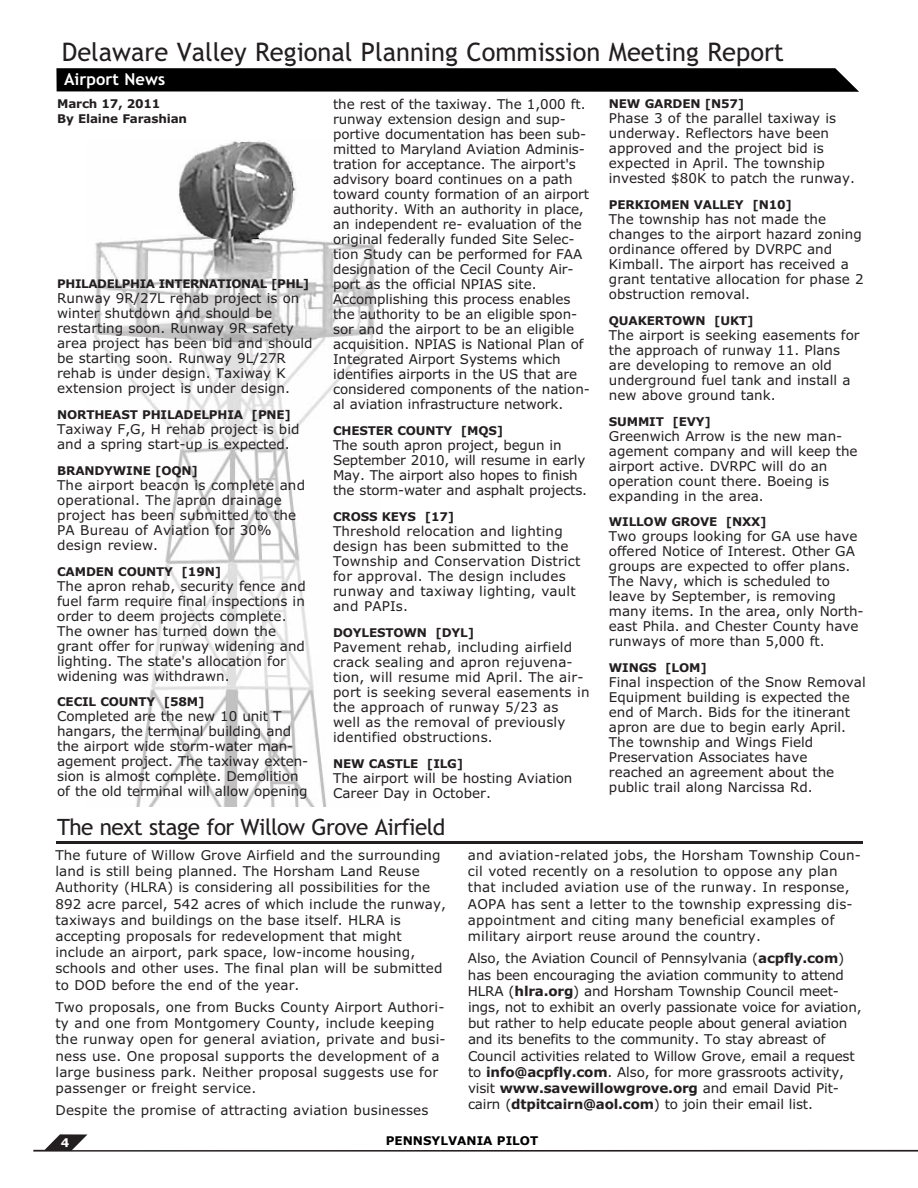
<style>
.page{position:relative;width:918px;height:1188px;background:#fff}
.page>*{position:absolute;margin:0;border:0;box-sizing:border-box;transform-origin:0 0}
.t1{font:25.5px "Trebuchet MS";color:#231f20}
.t2{font:22.5px "Trebuchet MS";letter-spacing:-.025em;color:#231f20}
.t3{font:700 16.5px "Trebuchet MS";color:#fff}
.t4{font:13.5px/15px "Verdana";color:#231f20}
.t5{font:700 12px/15px "Verdana";letter-spacing:-.015em;color:#231f20}
.t6{font:700 12px "Verdana";color:#000}
.t7{font:700 12px "Verdana";color:#fff}
.t8{font:700 11.85px "Verdana";letter-spacing:-.03em;color:#231f20}
.s1{font-size:12px}
.s2{font-weight:700}
</style>
<div class="page">
<svg style="left:33px;top:1134px;width:885px;height:18px"></svg>
<img style="left:94px;top:140px;width:281px;height:666px">
<hr style="left:56px;top:841px;width:807px;height:3px;background:#231f20">
<svg style="left:56px;top:68px;width:803px;height:24px;background:#0a0a0a"></svg>
<h1 class="t1" style="left:62px;top:37px;width:724px">Delaware Valley Regional Planning Commission Meeting Report</h1>
<p class="t3" style="left:64px;top:70px;width:102px">Airport News</p>
<p class="t5" style="left:57px;top:97px;width:131px">March 17, 2011<br>By Elaine Farashian</p>
<p class="t8" style="left:57px;top:277px;width:254px">PHILADELPHIA INTERNATIONAL <span class="s1">[PHL]</span></p>
<p class="t4" style="left:57px;top:291px;width:257px">Runway 9R/27L rehab project is on winter shutdown and should be restarting soon. Runway 9R safety area project has been bid and should be starting soon. Runway 9L/27R rehab is under design. Taxiway K extension project is under design.</p>
<p class="t5" style="left:57px;top:407px;width:236px">NORTHEAST PHILADELPHIA [PNE]</p>
<p class="t4" style="left:57px;top:422px;width:244px">Taxiway F,G, H rehab project is bid and a spring start-up is expected.</p>
<p class="t5" style="left:57px;top:463px;width:142px">BRANDYWINE [OQN]</p>
<p class="t4" style="left:57px;top:478px;width:249px">The airport beacon is complete and operational. The apron drainage project has been submitted to the<br>PA Bureau of Aviation for 30% design review.</p>
<p class="t5" style="left:57px;top:564px;width:166px">CAMDEN COUNTY [19N]</p>
<p class="t4" style="left:57px;top:578px;width:250px">The apron rehab, security fence and fuel farm require final inspections in order to deem projects complete.<br>The owner has turned down the grant offer for runway widening and lighting. The state's allocation for widening was withdrawn.</p>
<p class="t5" style="left:57px;top:695px;width:149px">CECIL COUNTY [58M]</p>
<p class="t4" style="left:57px;top:709px;width:253px">Completed are the new 10 unit T hangars, the terminal building and the airport wide storm-water man&shy;agement project. The taxiway exten&shy;sion is almost complete. Demolition of the old terminal will allow opening</p>
<p class="t4" style="left:333px;top:97px;width:258px">the rest of the taxiway. The 1,000 ft. runway extension design and sup&shy;portive documentation has been sub&shy;mitted to Maryland Aviation Adminis&shy;tration for acceptance. The airport's advisory board continues on a path toward county formation of an airport authority. With an authority in place, an independent re- evaluation of the original federally funded Site Selec&shy;tion Study can be performed for FAA designation of the Cecil County Air&shy;port as the official NPIAS site.<br>Accomplishing this process enables the authority to be an eligible spon&shy;sor and the airport to be an eligible acquisition. NPIAS is National Plan of Integrated Airport Systems which identifies airports in the US that are considered components of the nation&shy;al aviation infrastructure network.</p>
<p class="t5" style="left:333px;top:423px;width:172px">CHESTER COUNTY [MQS]</p>
<p class="t4" style="left:333px;top:438px;width:256px">The south apron project, begun in September 2010, will resume in early May. The airport also hopes to finish the storm-water and asphalt projects.</p>
<p class="t5" style="left:333px;top:509px;width:123px">CROSS KEYS [17]</p>
<p class="t4" style="left:333px;top:524px;width:249px">Threshold relocation and lighting design has been submitted to the<br>Township and Conservation District for approval. The design includes runway and taxiway lighting, vault and PAPIs.</p>
<p class="t5" style="left:333px;top:625px;width:143px">DOYLESTOWN [DYL]</p>
<p class="t4" style="left:333px;top:640px;width:258px">Pavement rehab, including airfield crack sealing and apron rejuvena&shy;tion, will resume mid April. The air&shy;port is seeking several easements in the approach of runway 5/23 as<br>well as the removal of previously identified obstructions.</p>
<p class="t5" style="left:333px;top:756px;width:132px">NEW CASTLE [ILG]</p>
<p class="t4" style="left:333px;top:770px;width:241px">The airport will be hosting Aviation<br>Career Day in October.</p>
<p class="t5" style="left:609px;top:97px;width:137px">NEW GARDEN [N57]</p>
<p class="t4" style="left:609px;top:111px;width:248px">Phase 3 of the parallel taxiway is underway. Reflectors have been approved and the project bid is expected in April. The township invested $80K to patch the runway.</p>
<p class="t5" style="left:609px;top:197px;width:184px">PERKIOMEN VALLEY [N10]</p>
<p class="t4" style="left:609px;top:212px;width:256px">The township has not made the changes to the airport hazard zoning ordinance offered by DVRPC and<br>Kimball. The airport has received a grant tentative allocation for phase 2 obstruction removal.</p>
<p class="t5" style="left:609px;top:313px;width:146px">QUAKERTOWN [UKT]</p>
<p class="t4" style="left:609px;top:328px;width:252px">The airport is seeking easements for the approach of runway 11. Plans are developing to remove an old underground fuel tank and install a new above ground tank.</p>
<p class="t5" style="left:609px;top:414px;width:103px">SUMMIT [EVY]</p>
<p class="t4" style="left:609px;top:428px;width:250px">Greenwich Arrow is the new man&shy;agement company and will keep the airport active. DVRPC will do an operation count there. Boeing is expanding in the area.</p>
<p class="t5" style="left:609px;top:515px;width:159px">WILLOW GROVE [NXX]</p>
<p class="t4" style="left:609px;top:529px;width:256px">Two groups looking for GA use have offered Notice of Interest. Other GA groups are expected to offer plans.<br>The Navy, which is scheduled to leave by September, is removing many items. In the area, only North&shy;east Phila. and Chester County have runways of more than 5,000 ft.</p>
<p class="t5" style="left:609px;top:661px;width:99px">WINGS [LOM]</p>
<p class="t4" style="left:609px;top:675px;width:258px">Final inspection of the Snow Removal<br>Equipment building is expected the end of March. Bids for the itinerant apron are due to begin early April.<br>The township and Wings Field<br>Preservation Associates have<br>reached an agreement about the public trail along Narcissa Rd.</p>
<h2 class="t2" style="left:57px;top:814px;width:390px">The next stage for Willow Grove Airfield</h2>
<p class="t4" style="left:56px;top:847px;width:392px;line-height:16.2px">The future of Willow Grove Airfield and the surrounding land is still being planned. The Horsham Land Reuse Authority (HLRA) is considering all possibilities for the 892 acre parcel, 542 acres of which include the runway, taxiways and buildings on the base itself. HLRA is accepting proposals for redevelopment that might include an airport, park space, low-income housing, schools and other uses. The final plan will be submitted to DOD before the end of the year.</p>
<p class="t4" style="left:56px;top:999px;width:392px;line-height:16.2px">Two proposals, one from Bucks County Airport Authori&shy;ty and one from Montgomery County, include keeping the runway open for general aviation, private and busi&shy;ness use. One proposal supports the development of a large business park. Neither proposal suggests use for passenger or freight service.</p>
<p class="t4" style="left:56px;top:1103px;width:375px">Despite the promise of attracting aviation businesses</p>
<p class="t4" style="left:468px;top:847px;width:395px;line-height:16.2px">and aviation-related jobs, the Horsham Township Coun&shy;cil voted recently on a resolution to oppose any plan that included aviation use of the runway. In response, AOPA has sent a letter to the township expressing dis&shy;appointment and citing many beneficial examples of military airport reuse around the country.</p>
<p class="t4" style="left:468px;top:951px;width:395px;line-height:16.2px">Also, the Aviation Council of Pennsylvania (<span class="s2">acpfly.com</span>) has been encouraging the aviation community to attend HLRA (<span class="s2">hlra.org</span>) and Horsham Township Council meet&shy;ings, not to exhibit an overly passionate voice for aviation, but rather to help educate people about general aviation and its benefits to the community. To stay abreast of Council activities related to Willow Grove, email a request to <span class="s2">info@acpfly.com</span>. Also, for more grassroots activity, visit <span class="s2">www.savewillowgrove.org</span> and email David Pit&shy;cairn (<span class="s2">dtpitcairn@aol.com</span>) to join their email list.</p>
<p class="t6" style="left:386px;top:1134px;width:154px">PENNSYLVANIA PILOT</p>
<p class="t7" style="left:61px;top:1136px;width:10px">4</p>
</div>
